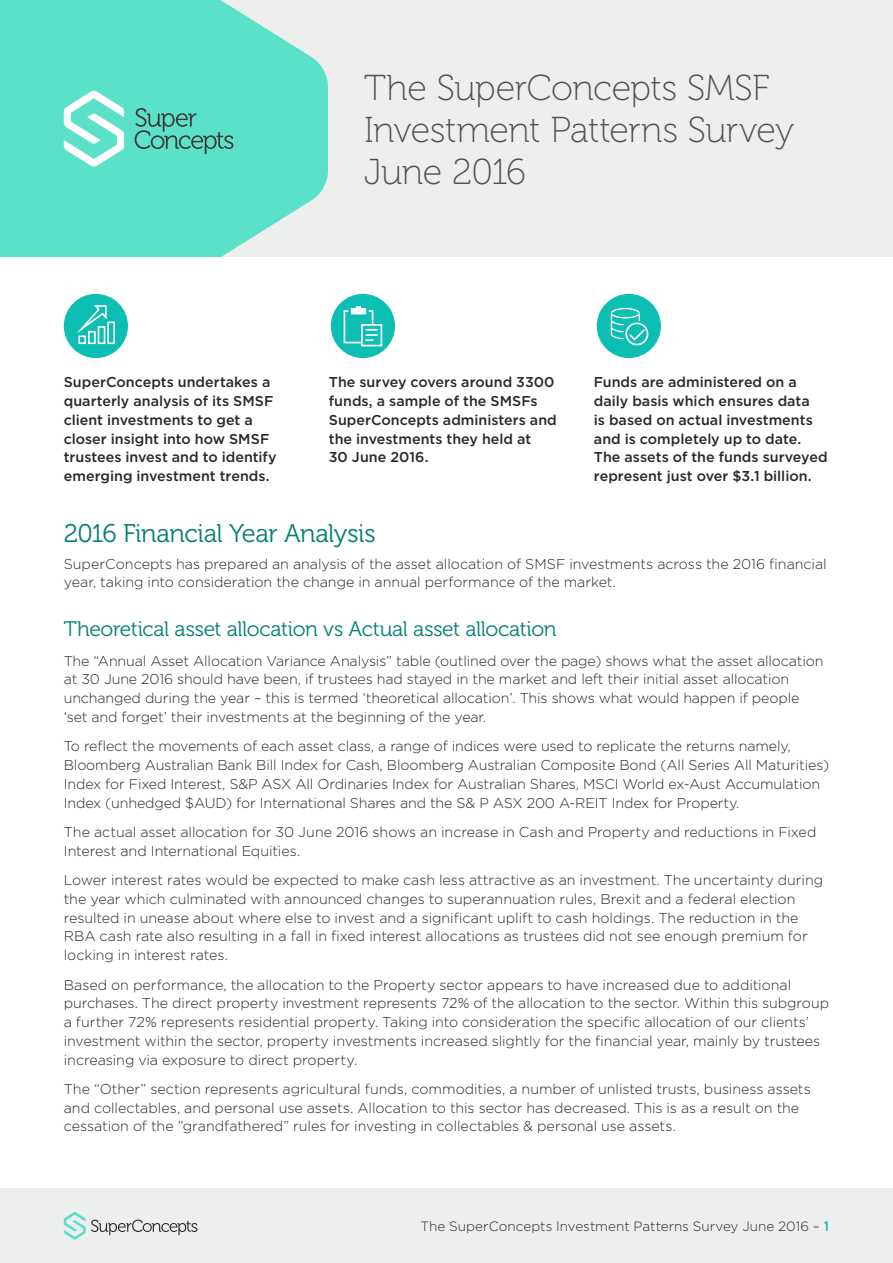
<style>
.page{position:relative;width:893px;height:1263px;background:#fff}
.page>*{position:absolute;margin:0;border:0;box-sizing:border-box;transform-origin:0 0}
.t1{font:36px/42px "Museo 100";letter-spacing:-.015em;color:#515151}
.t2{font:25.5px "Museo 300";letter-spacing:-.02em;color:#037f73}
.t3{font:21px "Museo 300";letter-spacing:-.02em;color:#037f73}
.t4{font:300 14.25px/18.8px "Gotham";letter-spacing:-.01em;color:#282828}
.t5{font:500 14.25px/18.8px "Gotham";color:#282828}
.t6{font:300 13.5px "Gotham";letter-spacing:.005em;color:#282828}
.s1{font-weight:500;color:#0dbeb2}
</style>
<div class="page">
<div style="left:0;top:1188px;width:893px;height:75px;background:#edeeee"></div>
<svg style="left:64px;top:1212px;width:133px;height:27px"></svg>
<div style="left:0;top:0;width:893px;height:258px;background:#edeeee"></div>
<svg style="left:0;top:0;width:328px;height:257px;fill:#5ae1c7"></svg>
<div style="left:0;top:257px;width:893px;height:142px;background:#fff"></div>
<svg style="left:64px;top:90px;width:60px;height:77px"></svg>
<svg style="left:135px;top:108px;width:98px;height:46px"></svg>
<div style="left:64px;top:294px;width:64px;height:64px;background:#0dbeb2;border-radius:50%"></div>
<div style="left:78px;top:335px;width:8px;height:9px;border:2px solid #fff"></div>
<div style="left:88px;top:331px;width:8px;height:13px;border:2px solid #fff"></div>
<div style="left:98px;top:326px;width:7px;height:18px;border:2px solid #fff"></div>
<div style="left:107px;top:321px;width:8px;height:23px;border:2px solid #fff"></div>
<svg style="left:71px;top:304px;width:36px;height:35px"></svg>
<div style="left:331px;top:294px;width:64px;height:64px;background:#0dbeb2;border-radius:50%"></div>
<div style="left:597px;top:294px;width:64px;height:64px;background:#0dbeb2;border-radius:50%"></div>
<div style="left:625px;top:322px;width:23px;height:23px;border:2px solid #fff;border-radius:50%"></div>
<svg style="left:610px;top:307px;width:36px;height:35px"></svg>
<div style="left:344px;top:310px;width:29px;height:33px;border:2px solid #fff"></div>
<div style="left:348px;top:305px;width:21px;height:12px;background:#fff;border:3px solid #0dbeb2"></div>
<svg style="left:356px;top:306px;width:5px;height:3px"></svg>
<svg style="left:361px;top:324px;width:21px;height:22px"></svg>
<svg style="left:366px;top:329px;width:12px;height:12px"></svg>
<h1 class="t1" style="left:364px;top:68px;width:432px">The SuperConcepts SMSF<br>Investment Patterns Survey<br>June 2016</h1>
<p class="t5" style="left:64px;top:373px;width:215px">SuperConcepts undertakes a quarterly analysis of its SMSF client investments to get a closer insight into how SMSF trustees invest and to identify emerging investment trends.</p>
<p class="t5" style="left:329px;top:373px;width:229px">The survey covers around 3300 funds, a sample of the SMSFs<br>SuperConcepts administers and the investments they held at<br>30 June 2016.</p>
<p class="t5" style="left:594px;top:373px;width:235px">Funds are administered on a daily basis which ensures data<br>is based on actual investments and is completely up to date.<br>The assets of the funds surveyed represent just over $3.1 billion.</p>
<h2 class="t2" style="left:64px;top:520px;width:313px">2016 Financial Year Analysis</h2>
<p class="t4" style="left:64px;top:554px;width:764px;line-height:18px">SuperConcepts has prepared an analysis of the asset allocation of SMSF investments across the 2016 financial year, taking into consideration the change in annual performance of the market.</p>
<h3 class="t3" style="left:64px;top:618px;width:494px">Theoretical asset allocation vs Actual asset allocation</h3>
<p class="t4" style="left:64px;top:651px;width:761px">The “Annual Asset Allocation Variance Analysis” table (outlined over the page) shows what the asset allocation at 30 June 2016 should have been, if trustees had stayed in the market and left their initial asset allocation unchanged during the year – this is termed ‘theoretical allocation’. This shows what would happen if people ‘set and forget’ their investments at the beginning of the year.</p>
<p class="t4" style="left:64px;top:736px;width:767px">To reflect the movements of each asset class, a range of indices were used to replicate the returns namely, Bloomberg Australian Bank Bill Index for Cash, Bloomberg Australian Composite Bond (All Series All Maturities)<br>Index for Fixed Interest, S&amp;P ASX All Ordinaries Index for Australian Shares, MSCI World ex-Aust Accumulation Index (unhedged $AUD) for International Shares and the S&amp; P ASX 200 A-REIT Index for Property.</p>
<p class="t4" style="left:64px;top:822px;width:754px">The actual asset allocation for 30 June 2016 shows an increase in Cash and Property and reductions in Fixed<br>Interest and International Equities.</p>
<p class="t4" style="left:64px;top:870px;width:761px">Lower interest rates would be expected to make cash less attractive as an investment. The uncertainty during the year which culminated with announced changes to superannuation rules, Brexit and a federal election resulted in unease about where else to invest and a significant uplift to cash holdings. The reduction in the RBA cash rate also resulting in a fall in fixed interest allocations as trustees did not see enough premium for locking in interest rates.</p>
<p class="t4" style="left:64px;top:975px;width:767px">Based on performance, the allocation to the Property sector appears to have increased due to additional purchases. The direct property investment represents 72% of the allocation to the sector. Within this subgroup a further 72% represents residential property. Taking into consideration the specific allocation of our clients’ investment within the sector, property investments increased slightly for the financial year, mainly by trustees increasing via exposure to direct property.</p>
<p class="t4" style="left:64px;top:1079px;width:749px">The “Other” section represents agricultural funds, commodities, a number of unlisted trusts, business assets and collectables, and personal use assets. Allocation to this sector has decreased. This is as a result on the cessation of the ”grandfathered” rules for investing in collectables &amp; personal use assets.</p>
<p class="t6" style="left:421px;top:1217px;width:410px">The SuperConcepts Investment Patterns Survey June 2016 – <span class="s1">1</span></p>
</div>
